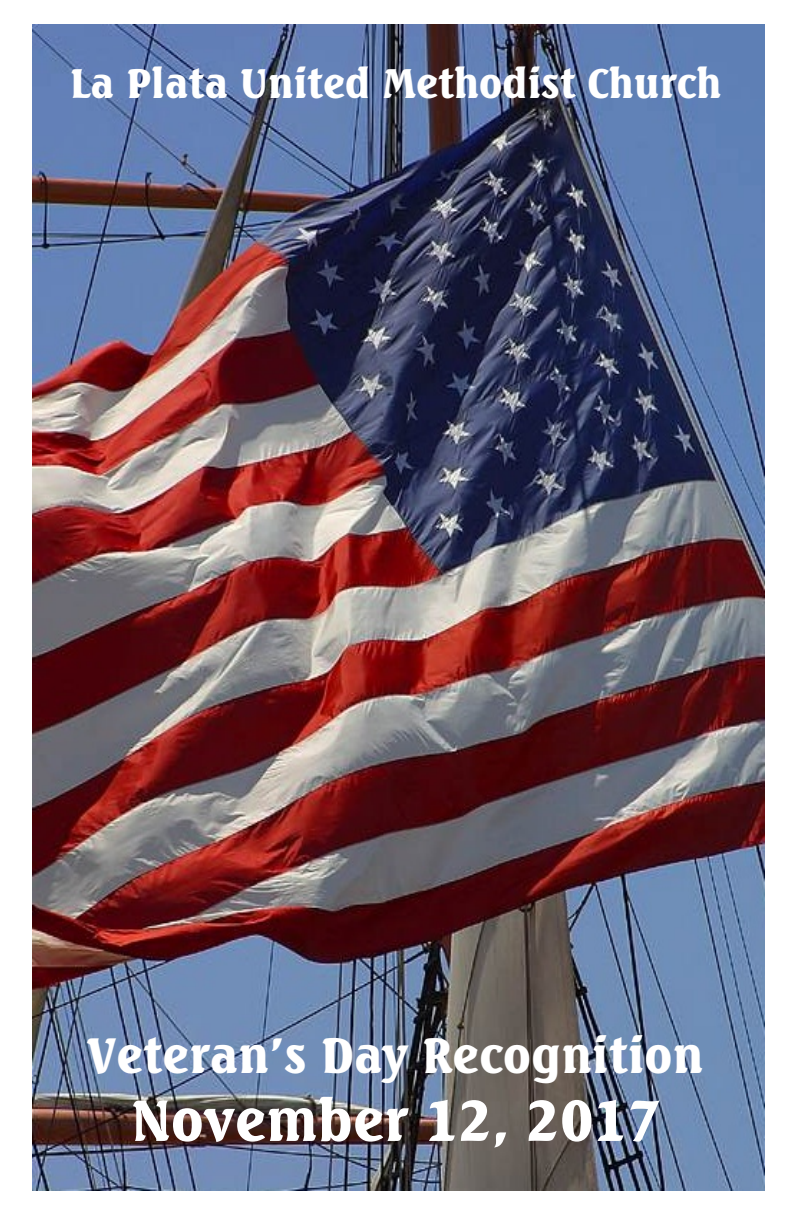
<style>
.page{position:relative;width:792px;height:1224px;background:#fff}
.page>*{position:absolute;margin:0;border:0;box-sizing:border-box;transform-origin:0 0}
.t1{font:800 56px "Seagull BT";letter-spacing:.005em;color:#fff}
.t2{font:800 48px "Seagull BT";letter-spacing:.005em;color:#fff}
.t3{font:800 40px "Seagull BT";color:#fff}
</style>
<div class="page">
<img style="left:32px;top:25px;width:732px;height:1165px">
<p class="t3" style="left:70px;top:68px;width:653px">La Plata United Methodist Church</p>
<p class="t2" style="left:88px;top:1036px;width:617px">Veteran’s Day Recognition</p>
<h1 class="t1" style="left:131px;top:1098px;width:531px">November 12, 2017</h1>
</div>
